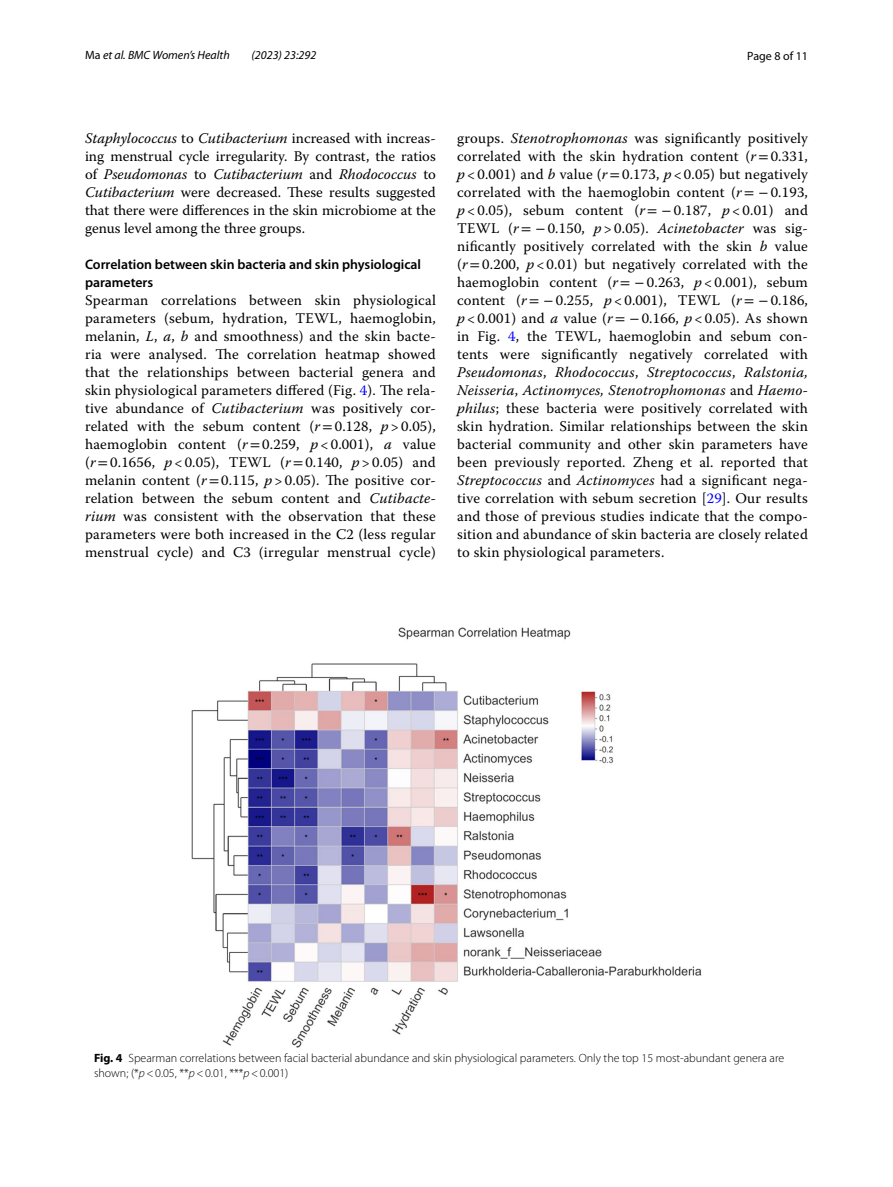
<style>
.page{position:relative;width:893px;height:1187px;background:#fff}
.page>*{position:absolute;margin:0;border:0;box-sizing:border-box;transform-origin:0 0}
.t1{font:14.7px/18px "Warnock Pro";letter-spacing:.015em;color:#000;text-align:justify}
.t2{font:600 13.8px/18px "Myriad Pro";color:#000}
.t3{font:300 12px/15px "Myriad Pro";color:#000}
.t4{font:italic 12px "Myriad Pro";color:#000}
.t5{font:12px "Myriad Pro";color:#000}
.s1{font-style:normal}
.s2{font-style:italic}
.s3{color:#00f}
.s4{font-family:"STIX"}
.s5{font-weight:700}
</style>
<div class="page">
<img style="left:191px;top:627px;width:511px;height:420px">
<p class="t4" style="left:85px;top:48px;width:146px"><span class="s1">Ma</span> et al. BMC Women’s Health</p>
<p class="t4" style="left:252px;top:48px;width:66px">(2023) 23:292</p>
<p class="t5" style="left:747px;top:48px;width:62px">Page 8 of 11</p>
<p class="t1" style="left:85px;top:128px;width:352px"><span class="s2">Staphylococcus</span> to <span class="s2">Cutibacterium</span> increased with increas&shy;ing menstrual cycle irregularity. By contrast, the ratios of <span class="s2">Pseudomonas</span> to <span class="s2">Cutibacterium</span> and <span class="s2">Rhodococcus</span> to <span class="s2">Cutibacterium</span> were decreased. These results suggested that there were differences in the skin microbiome at the genus level among the three groups.</p>
<p class="t2" style="left:85px;top:255px;width:338px">Correlation between skin bacteria and skin physiological parameters</p>
<p class="t1" style="left:85px;top:290px;width:352px">Spearman correlations between skin physiological parameters (sebum, hydration, TEWL, haemoglobin, melanin, <span class="s2">L</span>, <span class="s2">a</span>, <span class="s2">b</span> and smoothness) and the skin bacte&shy;ria were analysed. The correlation heatmap showed that the relationships between bacterial genera and skin physiological parameters differed (Fig. <span class="s3">4</span>). The rela&shy;tive abundance of <span class="s2">Cutibacterium</span> was positively cor&shy;related with the sebum content (<span class="s2">r</span><span class="s4">=</span>0.128, <span class="s2">p</span> &gt; 0.05), haemoglobin content (<span class="s2">r</span><span class="s4">=</span>0.259, <span class="s2">p</span> &lt; 0.001), <span class="s2">a</span> value (<span class="s2">r</span><span class="s4">=</span>0.1656, <span class="s2">p</span> &lt; 0.05), TEWL (<span class="s2">r</span><span class="s4">=</span>0.140, <span class="s2">p</span> &gt; 0.05) and melanin content (<span class="s2">r</span><span class="s4">=</span>0.115, <span class="s2">p</span> &gt; 0.05). The positive cor&shy;relation between the sebum content and <span class="s2">Cutibacte&shy;rium</span> was consistent with the observation that these parameters were both increased in the C2 (less regular menstrual cycle) and C3 (irregular menstrual cycle)</p>
<p class="t1" style="left:457px;top:128px;width:352px">groups. <span class="s2">Stenotrophomonas</span> was significantly positively correlated with the skin hydration content (<span class="s2">r</span><span class="s4">=</span>0.331, <span class="s2">p</span> &lt; 0.001) and <span class="s2">b</span> value (<span class="s2">r</span><span class="s4">=</span>0.173, <span class="s2">p</span> &lt; 0.05) but negatively correlated with the haemoglobin content (<span class="s2">r</span><span class="s4">= −</span>0.193, <span class="s2">p</span> &lt; 0.05), sebum content (<span class="s2">r</span><span class="s4">= −</span>0.187, <span class="s2">p</span> &lt; 0.01) and TEWL (<span class="s2">r</span><span class="s4">= −</span>0.150, <span class="s2">p</span> &gt; 0.05). <span class="s2">Acinetobacter</span> was sig&shy;nificantly positively correlated with the skin <span class="s2">b</span> value (<span class="s2">r</span><span class="s4">=</span>0.200, <span class="s2">p</span> &lt; 0.01) but negatively correlated with the haemoglobin content (<span class="s2">r</span><span class="s4">= −</span>0.263, <span class="s2">p</span> &lt; 0.001), sebum content (<span class="s2">r</span><span class="s4">= −</span>0.255, <span class="s2">p</span> &lt; 0.001), TEWL (<span class="s2">r</span><span class="s4">= −</span>0.186, <span class="s2">p</span> &lt; 0.001) and <span class="s2">a</span> value (<span class="s2">r</span><span class="s4">= −</span>0.166, <span class="s2">p</span> &lt; 0.05). As shown in Fig. <span class="s3">4</span>, the TEWL, haemoglobin and sebum con&shy;tents were significantly negatively correlated with <span class="s2">Pseudomonas</span>, <span class="s2">Rhodococcus</span>, <span class="s2">Streptococcus</span>, <span class="s2">Ralstonia, Neisseria</span>, <span class="s2">Actinomyces, Stenotrophomonas</span> and <span class="s2">Haemo&shy;philus</span>; these bacteria were positively correlated with skin hydration. Similar relationships between the skin bacterial community and other skin parameters have been previously reported. Zheng et al. reported that <span class="s2">Streptococcus</span> and <span class="s2">Actinomyces</span> had a significant nega&shy;tive correlation with sebum secretion [<span class="s3">29</span>]. Our results and those of previous studies indicate that the compo&shy;sition and abundance of skin bacteria are closely related to skin physiological parameters.</p>
<p class="t3" style="left:94px;top:1050px;width:692px"><span class="s5">Fig. 4</span> Spearman correlations between facial bacterial abundance and skin physiological parameters. Only the top 15 most-abundant genera are shown; (*<span class="s2">p</span>&lt;0.05, **<span class="s2">p</span>&lt;0.01, ***<span class="s2">p</span>&lt;0.001)</p>
</div>
